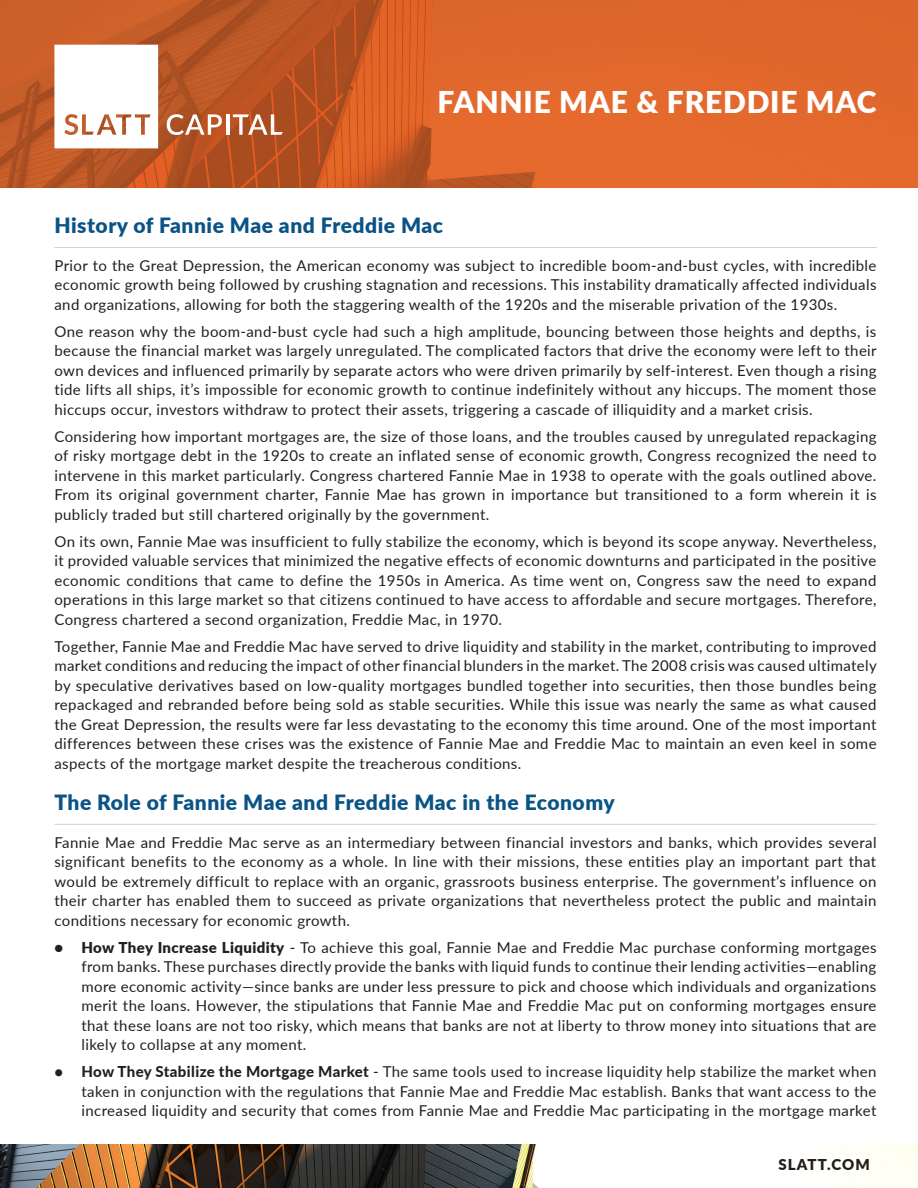
<style>
.page{position:relative;width:918px;height:1188px;background:#fff}
.page>*{position:absolute;margin:0;border:0;box-sizing:border-box;transform-origin:0 0}
.t1{font:900 30px "Lato";letter-spacing:.025em;color:#fff}
.t2{font:900 21px "Lato";letter-spacing:.025em;color:#0a5386}
.t3{font:15px/19.5px "Lato";letter-spacing:.025em;color:#231f20;text-align:justify}
.t4{font:900 15px "Lato";letter-spacing:.075em;color:#241e1b}
.s1{font-weight:900}
.s2{font-weight:800}
</style>
<div class="page">
<img style="left:0;top:1145px;width:918px;height:43px">
<svg style="left:0;top:0;width:918px;height:187px;fill:#df662c"></svg>
<svg style="left:54px;top:45px;width:104px;height:103px"></svg>
<svg style="left:167px;top:114px;width:55px;height:21px"></svg>
<hr style="left:226px;top:114px;width:3px;height:21px;background:#fff">
<svg style="left:233px;top:114px;width:50px;height:21px"></svg>
<hr style="left:54px;top:247px;width:823px;height:1px;background:#d1d2d4">
<hr style="left:54px;top:824px;width:823px;height:1px;background:#d1d2d4">
<h1 class="t1" style="left:438px;top:80px;width:441px">FANNIE MAE &amp; FREDDIE MAC</h1>
<p class="t2" style="left:54px;top:209px;width:390px">History of Fannie Mae and Freddie Mac</p>
<p class="t3" style="left:54px;top:255px;width:824px">Prior to the Great Depression, the American economy was subject to incredible boom-and-bust cycles, with incredible economic growth being followed by crushing stagnation and recessions. This instability dramatically affected individuals and organizations, allowing for both the staggering wealth of the 1920s and the miserable privation of the 1930s.</p>
<p class="t3" style="left:54px;top:321px;width:824px">One reason why the boom-and-bust cycle had such a high amplitude, bouncing between those heights and depths, is because the financial market was largely unregulated. The complicated factors that drive the economy were left to their own devices and influenced primarily by separate actors who were driven primarily by self-interest. Even though a rising tide lifts all ships, it’s impossible for economic growth to continue indefinitely without any hiccups. The moment those hiccups occur, investors withdraw to protect their assets, triggering a cascade of illiquidity and a market crisis.</p>
<p class="t3" style="left:54px;top:426px;width:824px">Considering how important mortgages are, the size of those loans, and the troubles caused by unregulated repackaging of risky mortgage debt in the 1920s to create an inflated sense of economic growth, Congress recognized the need to intervene in this market particularly. Congress chartered Fannie Mae in 1938 to operate with the goals outlined above.<br>From its original government charter, Fannie Mae has grown in importance but transitioned to a form wherein it is publicly traded but still chartered originally by the government.</p>
<p class="t3" style="left:54px;top:531px;width:824px">On its own, Fannie Mae was insufficient to fully stabilize the economy, which is beyond its scope anyway. Nevertheless, it provided valuable services that minimized the negative effects of economic downturns and participated in the positive economic conditions that came to define the 1950s in America. As time went on, Congress saw the need to expand operations in this large market so that citizens continued to have access to affordable and secure mortgages. Therefore, Congress chartered a second organization, Freddie Mac, in 1970.</p>
<p class="t3" style="left:54px;top:636px;width:824px">Together, Fannie Mae and Freddie Mac have served to drive liquidity and stability in the market, contributing to improved market conditions and reducing the impact of other financial blunders in the market. The 2008 crisis was caused ultimately by speculative derivatives based on low-quality mortgages bundled together into securities, then those bundles being repackaged and rebranded before being sold as stable securities. While this issue was nearly the same as what caused the Great Depression, the results were far less devastating to the economy this time around. One of the most important differences between these crises was the existence of Fannie Mae and Freddie Mac to maintain an even keel in some aspects of the mortgage market despite the treacherous conditions.</p>
<p class="t2" style="left:54px;top:786px;width:562px">The Role of Fannie Mae and Freddie Mac in the Economy</p>
<p class="t3" style="left:54px;top:832px;width:824px">Fannie Mae and Freddie Mac serve as an intermediary between financial investors and banks, which provides several significant benefits to the economy as a whole. In line with their missions, these entities play an important part that would be extremely difficult to replace with an organic, grassroots business enterprise. The government’s influence on their charter has enabled them to succeed as private organizations that nevertheless protect the public and maintain conditions necessary for economic growth.</p>
<p class="t3" style="left:81px;top:937px;width:797px;text-indent:-27px"><span class="s1">• How They Increase Liquidity</span> - To achieve this goal, Fannie Mae and Freddie Mac purchase conforming mortgages from banks. These purchases directly provide the banks with liquid funds to continue their lending activities—enabling more economic activity—since banks are under less pressure to pick and choose which individuals and organizations merit the loans. However, the stipulations that Fannie Mae and Freddie Mac put on conforming mortgages ensure that these loans are not too risky, which means that banks are not at liberty to throw money into situations that are likely to collapse at any moment.</p>
<p class="t3" style="left:81px;top:1061px;width:797px;text-indent:-27px"><span class="s2">• How They Stabilize the Mortgage Market</span> - The same tools used to increase liquidity help stabilize the market when taken in conjunction with the regulations that Fannie Mae and Freddie Mac establish. Banks that want access to the increased liquidity and security that comes from Fannie Mae and Freddie Mac participating in the mortgage market</p>
<p class="t4" style="left:778px;top:1153px;width:93px">SLATT.COM</p>
</div>
